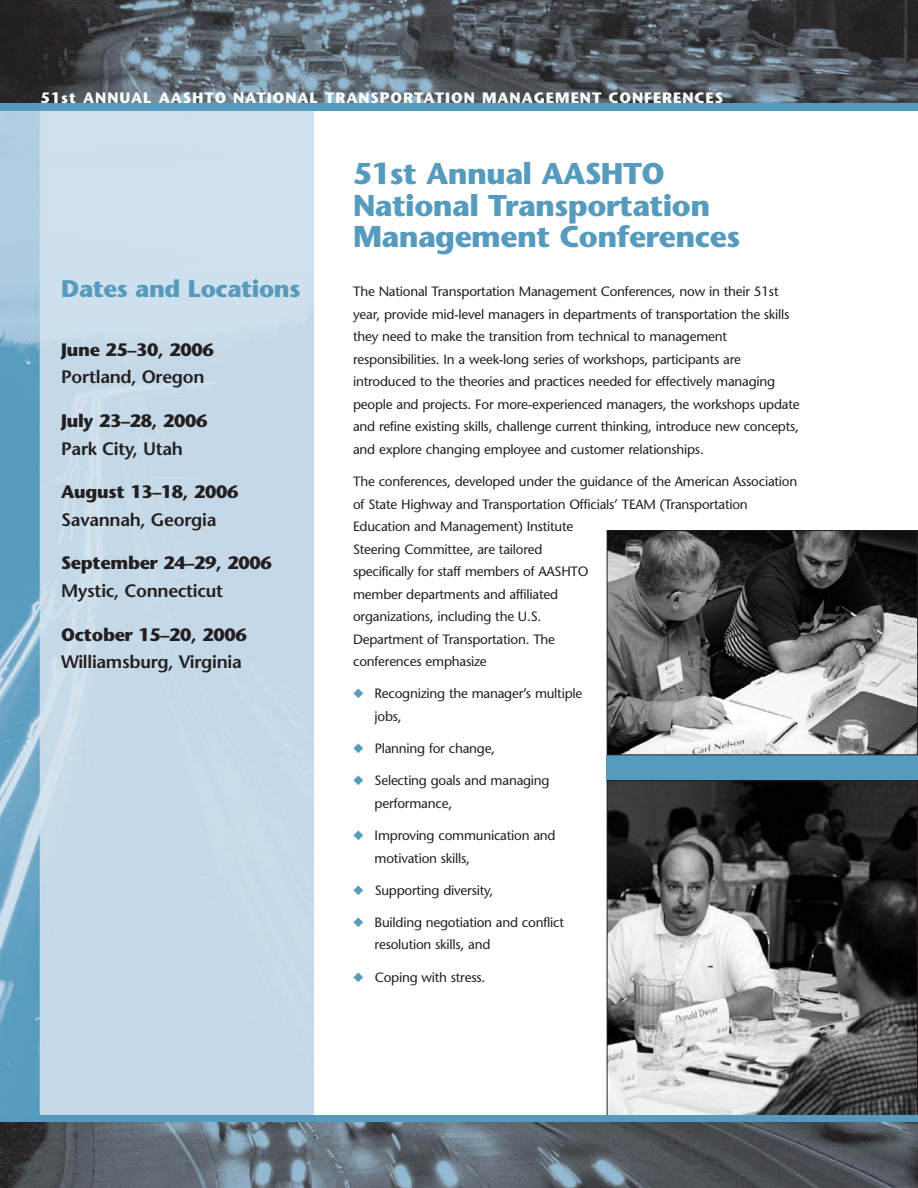
<style>
.page{position:relative;width:918px;height:1188px;background:#fff}
.page>*{position:absolute;margin:0;border:0;box-sizing:border-box;transform-origin:0 0}
.t1{font:700 30px/31.5px "Stone Sans";letter-spacing:-.02em;color:#569bbd}
.t2{font:700 24px "Stone Sans";letter-spacing:-.02em;color:#569bbd}
.t3{font:600 18px "Stone Sans";letter-spacing:-.015em;color:#231f20}
.t4{font:700 18px "Stone Sans";letter-spacing:-.02em;color:#231f20}
.t5{font:700 15px "Stone Sans";letter-spacing:.065em;color:#fff}
.t6{font:13.5px/22.5px "Stone Sans";letter-spacing:-.015em;color:#231f20}
.s1{color:#569bbd}
</style>
<div class="page">
<div style="left:607px;top:755px;width:311px;height:26px;background:#569bbd"></div>
<img style="left:609px;top:782px;width:307px;height:333px">
<img style="left:0;top:110px;width:313px;height:1005px">
<div style="left:0;top:34px;width:918px;height:76px;background:#569bbd"></div>
<img style="left:0;top:0;width:918px;height:103px">
<div style="left:0;top:1115px;width:918px;height:46px;background:#569bbd"></div>
<img style="left:0;top:1122px;width:918px;height:66px">
<img style="left:609px;top:532px;width:307px;height:221px">
<div style="left:607px;top:530px;width:311px;height:225px;border:1px solid #231f20"></div>
<p class="t5" style="left:40px;top:92px;width:684px">51st ANNUAL AASHTO NATIONAL TRANSPORTATION MANAGEMENT CONFERENCES</p>
<h2 class="t2" style="left:61px;top:279px;width:241px">Dates and Locations</h2>
<h3 class="t4" style="left:61px;top:343px;width:154px">June 25–30, 2006</h3>
<h3 class="t3" style="left:61px;top:370px;width:145px">Portland, Oregon</h3>
<h3 class="t4" style="left:61px;top:414px;width:148px">July 23–28, 2006</h3>
<h3 class="t3" style="left:61px;top:441px;width:123px">Park City, Utah</h3>
<h3 class="t4" style="left:61px;top:485px;width:179px">August 13–18, 2006</h3>
<h3 class="t3" style="left:61px;top:513px;width:157px">Savannah, Georgia</h3>
<h3 class="t4" style="left:61px;top:556px;width:212px">September 24–29, 2006</h3>
<h3 class="t3" style="left:61px;top:584px;width:163px">Mystic, Connecticut</h3>
<h3 class="t4" style="left:61px;top:627px;width:187px">October 15–20, 2006</h3>
<h3 class="t3" style="left:61px;top:655px;width:182px">Williamsburg, Virginia</h3>
<h1 class="t1" style="left:353px;top:161px;width:389px">51st Annual AASHTO<br>National Transportation<br>Management Conferences</h1>
<p class="t6" style="left:353px;top:282px;width:448px">The National Transportation Management Conferences, now in their 51st year, provide mid-level managers in departments of transportation the skills they need to make the transition from technical to management responsibilities. In a week-long series of workshops, participants are introduced to the theories and practices needed for effectively managing people and projects. For more-experienced managers, the workshops update and refine existing skills, challenge current thinking, introduce new concepts, and explore changing employee and customer relationships.</p>
<p class="t6" style="left:353px;top:472px;width:446px">The conferences, developed under the guidance of the American Association of State Highway and Transportation Officials’ TEAM (Transportation Education and Management) Institute<br>Steering Committee, are tailored<br>specifically for staff members of AASHTO<br>member departments and affiliated<br>organizations, including the U.S.<br>Department of Transportation. The<br>conferences emphasize</p>
<p class="t6" style="left:375px;top:684px;width:209px;text-indent:-22px"><span class="s1">◆</span> Recognizing the manager’s multiple jobs,</p>
<p class="t6" style="left:353px;top:739px;width:144px"><span class="s1">◆</span> Planning for change,</p>
<p class="t6" style="left:375px;top:771px;width:177px;text-indent:-22px"><span class="s1">◆</span> Selecting goals and managing performance,</p>
<p class="t6" style="left:375px;top:826px;width:182px;text-indent:-22px"><span class="s1">◆</span> Improving communication and motivation skills,</p>
<p class="t6" style="left:353px;top:880px;width:142px"><span class="s1">◆</span> Supporting diversity,</p>
<p class="t6" style="left:375px;top:912px;width:191px;text-indent:-22px"><span class="s1">◆</span> Building negotiation and conflict resolution skills, and</p>
<p class="t6" style="left:353px;top:967px;width:134px"><span class="s1">◆</span> Coping with stress.</p>
</div>
